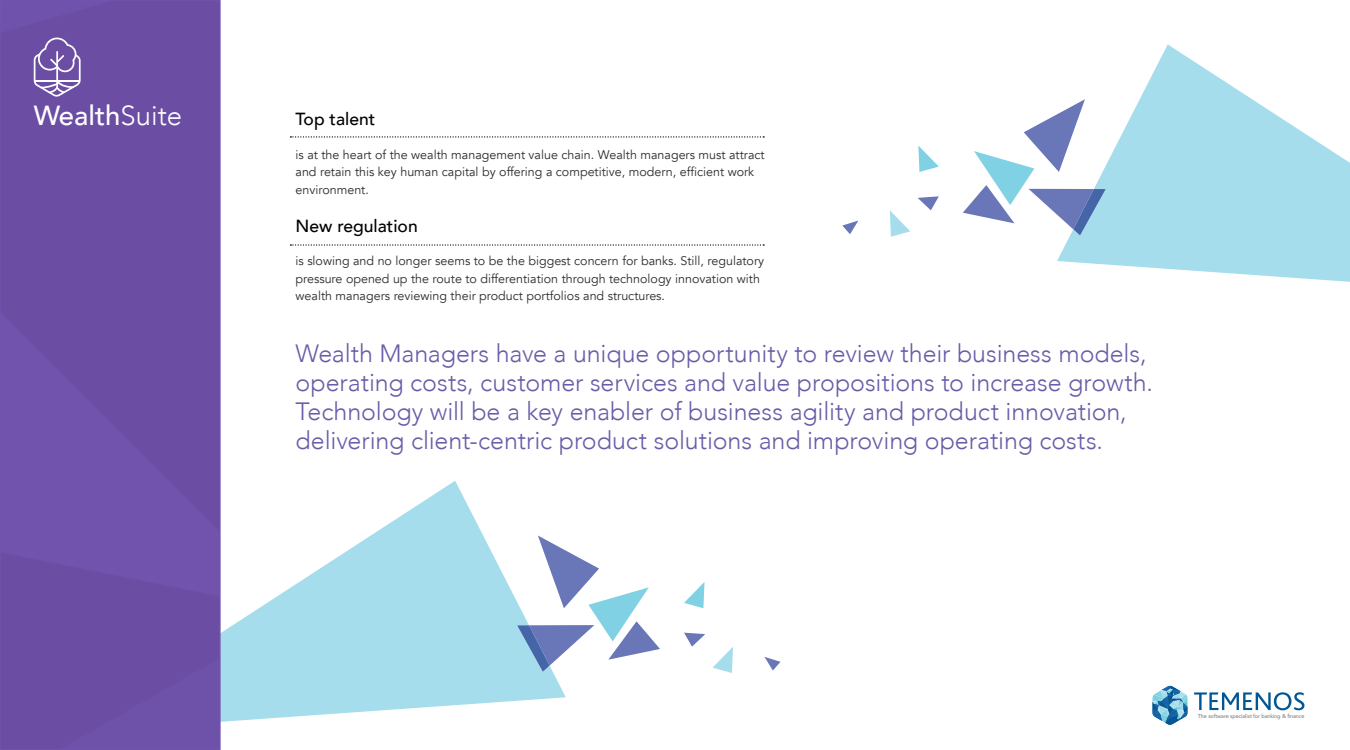
<style>
.page{position:relative;width:1350px;height:750px;background:#fff}
.page>*{position:absolute;margin:0;border:0;box-sizing:border-box;transform-origin:0 0}
.t1{font:500 27.5px "Avenir";color:#fff}
.t2{font:300 25px/29px "Avenir";letter-spacing:-.005em;color:#695ca8}
.t3{font:500 17.5px "Avenir";color:#000}
.t4{font:12.5px/17.5px "Avenir";color:#292c2f}
.t5{font:5.5px "Avenir";letter-spacing:-.02em;color:#717074}
.s1{font-weight:300}
</style>
<div class="page">
<svg style="left:221px;top:481px;width:345px;height:241px;fill:#a5ddec"></svg>
<svg style="left:713px;top:647px;width:20px;height:26px"></svg>
<svg style="left:684px;top:582px;width:21px;height:26px"></svg>
<svg style="left:684px;top:633px;width:21px;height:14px"></svg>
<svg style="left:764px;top:657px;width:17px;height:14px"></svg>
<svg style="left:517px;top:536px;width:143px;height:136px"></svg>
<div style="left:2px;top:532px;width:217px;height:20px;background:#7153ad"></div>
<svg style="left:2px;top:2px;width:217px;height:530px;background:#6c4fa6"></svg>
<svg style="left:2px;top:552px;width:217px;height:196px;background:#6c4ea5"></svg>
<div style="left:59px;top:658px;width:160px;height:90px;background:#6b4ea4"></div>
<div style="left:0;top:0;width:221px;height:750px;border:1px solid #7455b2"></div>
<svg style="left:290px;top:244px;width:474px;height:2px"></svg>
<svg style="left:290px;top:136px;width:474px;height:2px"></svg>
<svg style="left:1194px;top:692px;width:110px;height:18px"></svg>
<svg style="left:1153px;top:686px;width:34px;height:39px"></svg>
<svg style="left:1057px;top:44px;width:293px;height:238px;fill:#a5ddec"></svg>
<svg style="left:890px;top:211px;width:20px;height:26px"></svg>
<svg style="left:918px;top:146px;width:21px;height:26px"></svg>
<svg style="left:918px;top:196px;width:21px;height:14px"></svg>
<svg style="left:842px;top:221px;width:16px;height:13px"></svg>
<svg style="left:963px;top:99px;width:143px;height:136px"></svg>
<svg style="left:0;top:0;width:115px;height:97px;background:#7458aa"></svg>
<h1 class="t1" style="left:34px;top:92px;width:150px">Wealth<span class="s1">Suite</span></h1>
<h3 class="t3" style="left:296px;top:104px;width:81px">Top talent</h3>
<p class="t4" style="left:296px;top:146px;width:471px">is at the heart of the wealth management value chain. Wealth managers must attract and retain this key human capital by offering a competitive, modern, efficient work environment.</p>
<h3 class="t3" style="left:296px;top:211px;width:124px">New regulation</h3>
<p class="t4" style="left:296px;top:253px;width:470px">is slowing and no longer seems to be the biggest concern for banks. Still, regulatory pressure opened up the route to differentiation through technology innovation with wealth managers reviewing their product portfolios and structures.</p>
<p class="t2" style="left:296px;top:339px;width:859px">Wealth Managers have a unique opportunity to review their business models, operating costs, customer services and value propositions to increase growth.<br>Technology will be a key enabler of business agility and product innovation, delivering client-centric product solutions and improving operating costs.</p>
<p class="t5" style="left:1198px;top:711px;width:108px">The software specialist for banking &amp; finance</p>
</div>
